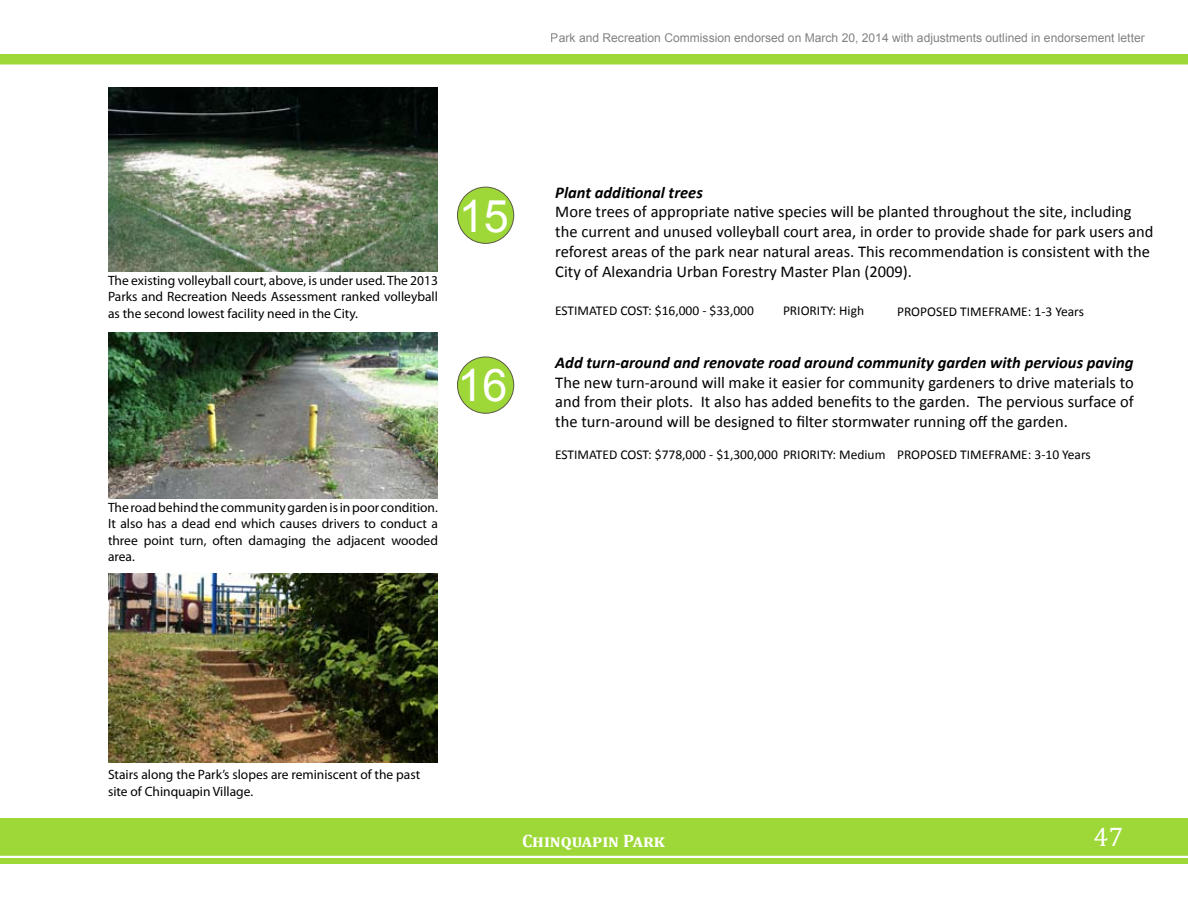
<style>
.page{position:relative;width:1188px;height:918px;background:#fff}
.page>*{position:absolute;margin:0;border:0;box-sizing:border-box;transform-origin:0 0}
.t1{font:45px "Arial";color:#fff}
.t2{font:27px "Cambria";color:#fff}
.t3{font:700 18px "Cambria";letter-spacing:.01em;color:#fff}
.t4{font:16.5px/19.8px "Calibri";color:#000;text-align:justify}
.t5{font:italic 700 16.5px "Calibri";color:#000}
.t6{font:13.5px/16.2px "Myriad Pro";color:#000;text-align:justify}
.t7{font:13.5px "Calibri";color:#000}
.t8{font:12.15px "Arial";color:rgb(0 0 0/.5)}
</style>
<div class="page">
<div style="left:0;top:819px;width:1188px;height:45px;background:#9ed838"></div>
<div style="left:1px;top:55px;width:1186px;height:9px;background:#9ed838"></div>
<div style="left:0;top:54px;width:1188px;height:10px;border:2px solid #9ed838"></div>
<hr style="left:0;top:856px;width:1188px;height:2px;background:#fff">
<div style="left:458px;top:187px;width:56px;height:56px;background:#9ed838;border-radius:50%"></div>
<div style="left:457px;top:187px;width:57px;height:57px;border:1px solid #5a5a41;border-radius:50%"></div>
<div style="left:458px;top:357px;width:56px;height:56px;background:#9ed838;border-radius:50%"></div>
<div style="left:457px;top:357px;width:57px;height:57px;border:1px solid #5a5a41;border-radius:50%"></div>
<img style="left:108px;top:87px;width:330px;height:185px">
<img style="left:108px;top:332px;width:330px;height:166px">
<img style="left:108px;top:573px;width:330px;height:190px">
<p class="t8" style="left:551px;top:30px;width:595px">Park and Recreation Commission endorsed on March 20, 2014 with adjustments outlined in endorsement letter</p>
<p class="t6" style="left:108px;top:272px;width:331px">The existing volleyball court, above, is under used. The 2013<br>Parks and Recreation Needs Assessment ranked volleyball as the second lowest facility need in the City.</p>
<h1 class="t1" style="left:459px;top:186px;width:52px">15</h1>
<h1 class="t1" style="left:458px;top:356px;width:52px">16</h1>
<p class="t6" style="left:108px;top:499px;width:332px">The road behind the community garden is in poor condition.<br>It also has a dead end which causes drivers to conduct a three point turn, often damaging the adjacent wooded area.</p>
<p class="t5" style="left:555px;top:182px;width:149px">Plant additional trees</p>
<p class="t4" style="left:555px;top:202px;width:600px;text-align:left">More trees of appropriate native species will be planted throughout the site, including the current and unused volleyball court area, in order to provide shade for park users and reforest areas of the park near natural areas. This recommendation is consistent with the City of Alexandria Urban Forestry Master Plan (2009).</p>
<p class="t7" style="left:555px;top:302px;width:200px">ESTIMATED COST: $16,000 - $33,000</p>
<p class="t7" style="left:783px;top:302px;width:83px">PRIORITY: High</p>
<p class="t7" style="left:897px;top:303px;width:188px">PROPOSED TIMEFRAME: 1-3 Years</p>
<p class="t5" style="left:555px;top:352px;width:580px">Add turn-around and renovate road around community garden with pervious paving</p>
<p class="t4" style="left:555px;top:372px;width:580px">The new turn-around will make it easier for community gardeners to drive materials to and from their plots. It also has added benefits to the garden. The pervious surface of the turn-around will be designed to filter stormwater running off the garden.</p>
<p class="t7" style="left:555px;top:446px;width:537px">ESTIMATED COST: $778,000 - $1,300,000 PRIORITY: Medium PROPOSED TIMEFRAME: 3-10 Years</p>
<p class="t6" style="left:108px;top:767px;width:314px">Stairs along the Park’s slopes are reminiscent of the past site of Chinquapin Village.</p>
<p class="t3" style="left:522px;top:828px;width:144px">Chinquapin Park</p>
<h2 class="t2" style="left:1093px;top:821px;width:31px">47</h2>
</div>
